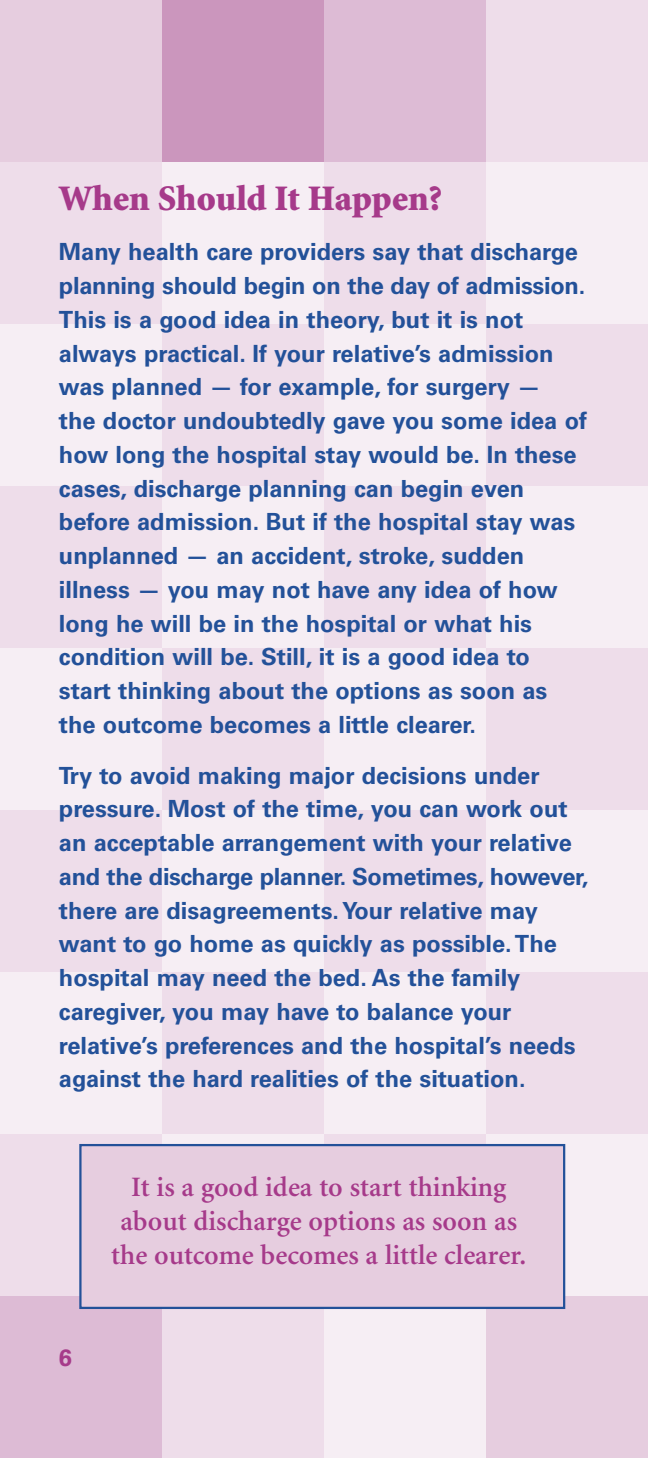
<style>
.page{position:relative;width:648px;height:1458px;background:#fff}
.page>*{position:absolute;margin:0;border:0;box-sizing:border-box;transform-origin:0 0}
.t1{font:900 36px "Minion";color:#a63a8a}
.t2{font:600 28.12px/33.8px "Minion";color:#a63a8a;text-align:center}
.t3{font:700 23.62px/33.8px "Univers";color:#235199}
.t4{font:700 23.62px "Univers";color:#a63a8a}
</style>
<div class="page">
<div style="left:0;top:0;width:162px;height:162px;background:#e6cddf"></div>
<div style="left:162px;top:0;width:162px;height:162px;background:#cb96bd"></div>
<div style="left:324px;top:0;width:162px;height:162px;background:#ddbbd5"></div>
<div style="left:486px;top:0;width:162px;height:162px;background:#eeddea"></div>
<div style="left:0;top:162px;width:162px;height:162px;background:#eeddea"></div>
<div style="left:162px;top:162px;width:162px;height:162px;background:#f6eef4"></div>
<div style="left:324px;top:162px;width:162px;height:162px;background:#eeddea"></div>
<div style="left:486px;top:162px;width:162px;height:162px;background:#f6eef4"></div>
<div style="left:0;top:324px;width:162px;height:162px;background:#f6eef4"></div>
<div style="left:162px;top:324px;width:162px;height:162px;background:#eeddea"></div>
<div style="left:324px;top:324px;width:162px;height:162px;background:#f6eef4"></div>
<div style="left:486px;top:324px;width:162px;height:162px;background:#eeddea"></div>
<div style="left:0;top:486px;width:162px;height:162px;background:#eeddea"></div>
<div style="left:162px;top:486px;width:162px;height:162px;background:#f6eef4"></div>
<div style="left:324px;top:486px;width:162px;height:162px;background:#eeddea"></div>
<div style="left:486px;top:486px;width:162px;height:162px;background:#f6eef4"></div>
<div style="left:0;top:648px;width:162px;height:162px;background:#f6eef4"></div>
<div style="left:162px;top:648px;width:162px;height:162px;background:#eeddea"></div>
<div style="left:324px;top:648px;width:162px;height:162px;background:#f6eef4"></div>
<div style="left:486px;top:648px;width:162px;height:162px;background:#eeddea"></div>
<div style="left:0;top:810px;width:162px;height:162px;background:#eeddea"></div>
<div style="left:162px;top:810px;width:162px;height:162px;background:#f6eef4"></div>
<div style="left:324px;top:810px;width:162px;height:162px;background:#eeddea"></div>
<div style="left:486px;top:810px;width:162px;height:162px;background:#f6eef4"></div>
<div style="left:0;top:972px;width:162px;height:162px;background:#f6eef4"></div>
<div style="left:162px;top:972px;width:162px;height:162px;background:#eeddea"></div>
<div style="left:324px;top:972px;width:162px;height:162px;background:#f6eef4"></div>
<div style="left:486px;top:972px;width:162px;height:162px;background:#eeddea"></div>
<div style="left:0;top:1296px;width:162px;height:162px;background:#ddbbd5"></div>
<div style="left:162px;top:1296px;width:162px;height:162px;background:#eeddea"></div>
<div style="left:324px;top:1296px;width:162px;height:162px;background:#f6eef4"></div>
<div style="left:486px;top:1296px;width:162px;height:162px;background:#e6cddf"></div>
<div style="left:0;top:1134px;width:162px;height:162px;background:#eeddea"></div>
<div style="left:162px;top:1134px;width:162px;height:162px;background:#f6eef4"></div>
<div style="left:324px;top:1134px;width:162px;height:162px;background:#eeddea"></div>
<div style="left:486px;top:1134px;width:162px;height:162px;background:#f6eef4"></div>
<div style="left:80px;top:1145px;width:484px;height:163px;background:#e6cddf"></div>
<div style="left:79px;top:1144px;width:486px;height:165px;border:2px solid #235199"></div>
<h1 class="t1" style="left:59px;top:184px;width:385px">When Should It Happen?</h1>
<p class="t3" style="left:59px;top:237px;width:530px">Many health care providers say that discharge planning should begin on the day of admission.<br>This is a good idea in theory, but it is not always practical. If your relative’s admission was planned — for example, for surgery —<br>the doctor undoubtedly gave you some idea of how long the hospital stay would be. In these cases, discharge planning can begin even before admission. But if the hospital stay was unplanned — an accident, stroke, sudden illness — you may not have any idea of how long he will be in the hospital or what his condition will be. Still, it is a good idea to start thinking about the options as soon as the outcome becomes a little clearer.</p>
<p class="t3" style="left:59px;top:760px;width:531px">Try to avoid making major decisions under pressure. Most of the time, you can work out an acceptable arrangement with your relative and the discharge planner. Sometimes, however, there are disagreements.Your relative may want to go home as quickly as possible.The hospital may need the bed. As the family caregiver, you may have to balance your relative’s preferences and the hospital’s needs against the hard realities of the situation.</p>
<p class="t4" style="left:59px;top:1349px;width:15px">6</p>
<p class="t2" style="left:111px;top:1173px;width:417px">It is a good idea to start thinking about discharge options as soon as the outcome becomes a little clearer.</p>
</div>
